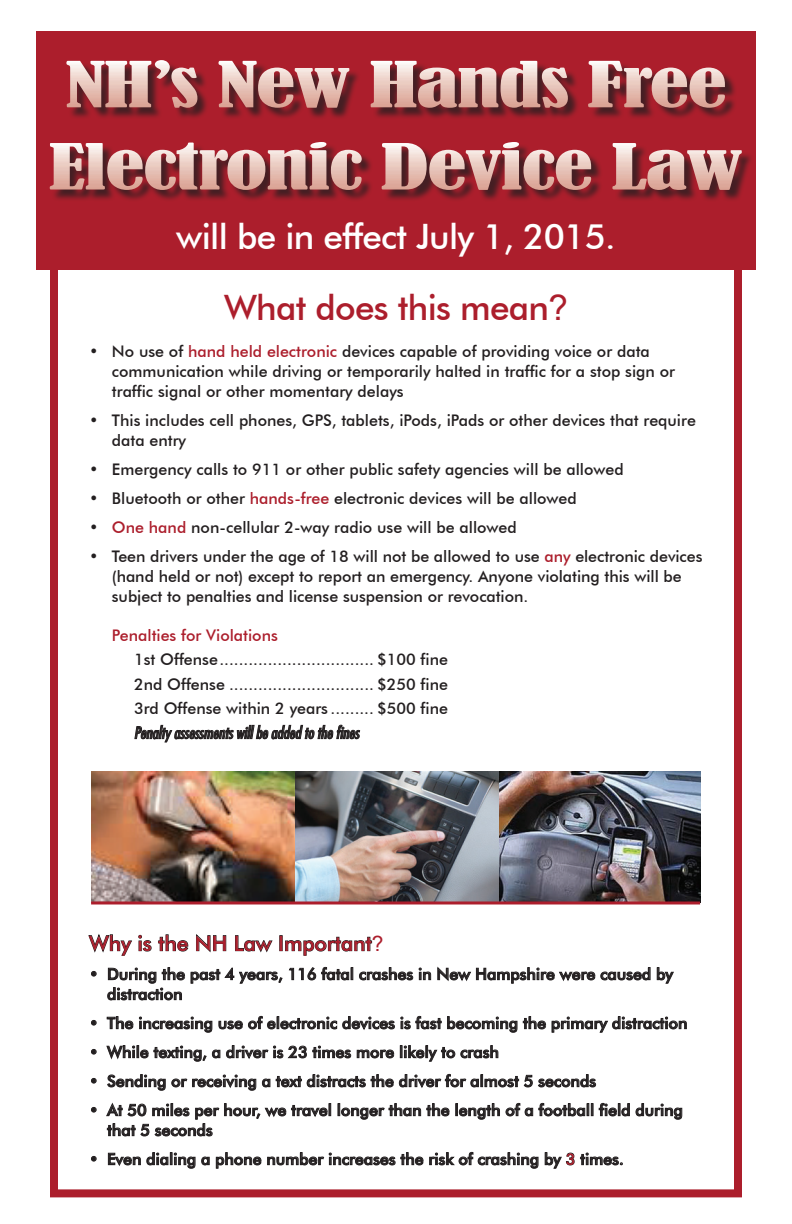
<style>
.page{position:relative;width:792px;height:1224px;background:#fff}
.page>*{position:absolute;margin:0;border:0;box-sizing:border-box;transform-origin:0 0}
.t1{font:condensed 59px/82.2px "Bernard";letter-spacing:-.02em;color:#fff;scale:1.5 1}
.t2{font:500 35px "Futura BT";letter-spacing:-.02em;color:#fff}
.t3{font:500 35px "Futura BT";letter-spacing:-.02em;color:#ac1e2c}
.t4{font:500 21px "Futura BT";color:#ac1e2c}
.t5{font:500 16px/20px "Futura BT";color:#231f20}
.t6{font:italic condensed 16px "Futura";color:#231f20}
.t7{font:500 16px "Futura BT";color:#ac1e2c}
.s1{font-family:"Arial";font-weight:400}
.s2{color:#ac1e2c}
</style>
<div class="page">
<div style="left:50px;top:32px;width:692px;height:1165px;border:8px solid #ac1e2c"></div>
<div style="left:36px;top:32px;width:720px;height:238px;background:#ac1e2c"></div>
<div style="left:68px;top:62px;width:669px;height:58px;background:#231f20;opacity:.75"></div>
<div style="left:51px;top:143px;width:703px;height:59px;background:#231f20;opacity:.75"></div>
<svg style="left:134px;top:725px;width:226px;height:17px"></svg>
<svg style="left:89px;top:934px;width:43px;height:22px"></svg>
<svg style="left:138px;top:935px;width:14px;height:17px"></svg>
<svg style="left:158px;top:934px;width:30px;height:18px"></svg>
<svg style="left:196px;top:935px;width:30px;height:17px"></svg>
<svg style="left:235px;top:935px;width:37px;height:17px"></svg>
<svg style="left:280px;top:936px;width:92px;height:20px"></svg>
<svg style="left:91px;top:971px;width:6px;height:6px"></svg>
<svg style="left:191px;top:968px;width:91px;height:16px"></svg>
<svg style="left:289px;top:967px;width:64px;height:13px"></svg>
<svg style="left:359px;top:967px;width:54px;height:13px"></svg>
<svg style="left:419px;top:968px;width:12px;height:12px"></svg>
<svg style="left:437px;top:967px;width:214px;height:17px"></svg>
<svg style="left:657px;top:967px;width:17px;height:17px"></svg>
<svg style="left:107px;top:967px;width:78px;height:33px"></svg>
<svg style="left:91px;top:1020px;width:6px;height:6px"></svg>
<svg style="left:107px;top:1016px;width:26px;height:13px"></svg>
<svg style="left:139px;top:1017px;width:73px;height:16px"></svg>
<svg style="left:219px;top:1016px;width:327px;height:17px"></svg>
<svg style="left:552px;top:1016px;width:135px;height:17px"></svg>
<svg style="left:91px;top:1049px;width:6px;height:6px"></svg>
<svg style="left:107px;top:1045px;width:113px;height:17px"></svg>
<svg style="left:226px;top:1045px;width:125px;height:14px"></svg>
<svg style="left:357px;top:1049px;width:37px;height:9px"></svg>
<svg style="left:400px;top:1045px;width:98px;height:17px"></svg>
<svg style="left:91px;top:1078px;width:6px;height:6px"></svg>
<svg style="left:107px;top:1074px;width:149px;height:17px"></svg>
<svg style="left:262px;top:1079px;width:8px;height:8px"></svg>
<svg style="left:276px;top:1074px;width:320px;height:14px"></svg>
<svg style="left:91px;top:1107px;width:6px;height:6px"></svg>
<svg style="left:338px;top:1103px;width:112px;height:17px"></svg>
<svg style="left:456px;top:1103px;width:44px;height:17px"></svg>
<svg style="left:506px;top:1103px;width:87px;height:13px"></svg>
<svg style="left:599px;top:1103px;width:31px;height:13px"></svg>
<svg style="left:636px;top:1103px;width:46px;height:17px"></svg>
<svg style="left:106px;top:1103px;width:225px;height:33px"></svg>
<svg style="left:91px;top:1156px;width:6px;height:6px"></svg>
<svg style="left:108px;top:1152px;width:102px;height:17px"></svg>
<svg style="left:216px;top:1152px;width:323px;height:17px"></svg>
<svg style="left:545px;top:1152px;width:78px;height:17px"></svg>
<img style="left:91px;top:772px;width:609px;height:130px">
<hr style="left:91px;top:902px;width:609px;height:2px;background:#ac1e2c">
<h1 class="t1" style="left:49px;top:44px;width:465px">NH’s New Hands Free<br>Electronic Device Law</h1>
<h2 class="t2" style="left:176px;top:215px;width:441px">will be in effect July 1, 2015.</h2>
<h2 class="t3" style="left:224px;top:286px;width:345px">What does this mean<span class="s1">?</span></h2>
<p class="t5" style="left:112px;top:341px;width:565px;text-indent:-23px">• No use of <span class="s2">hand held electronic</span> devices capable of providing voice or data communication while driving or temporarily halted in traffic for a stop sign or traffic signal or other momentary delays</p>
<p class="t5" style="left:112px;top:410px;width:586px;text-indent:-23px">• This includes cell phones, GPS, tablets, iPods, iPads or other devices that require data entry</p>
<p class="t5" style="left:89px;top:459px;width:536px">• Emergency calls to 911 or other public safety agencies will be allowed</p>
<p class="t5" style="left:89px;top:488px;width:489px">• Bluetooth or other <span class="s2">hands-free</span> electronic devices will be allowed</p>
<p class="t5" style="left:89px;top:517px;width:429px">• <span class="s2">One hand</span> non-cellular 2-way radio use will be allowed</p>
<p class="t5" style="left:112px;top:546px;width:592px;text-indent:-23px">• Teen drivers under the age of 18 will not be allowed to use <span class="s2">any</span> electronic devices (hand held or not) except to report an emergency. Anyone violating this will be subject to penalties and license suspension or revocation.</p>
<p class="t7" style="left:112px;top:625px;width:168px">Penalties for Violations</p>
<p class="t5" style="left:134px;top:647px;width:315px;line-height:24.5px;text-align:justify">1st Offense................................ $100 fine 2nd Offense .............................. $250 fine 3rd Offense within 2 years ......... $500 fine</p>
<p class="t6" style="left:134px;top:722px;width:227px">Penalty assessments will be added to the fines</p>
<h3 class="t4" style="left:89px;top:930px;width:296px">Why is the NH Law Important<span class="s1">?</span></h3>
<p class="t5" style="left:107px;top:964px;width:567px;text-indent:-18px">• During the past 4 years, 116 fatal crashes in New Hampshire were caused by distraction</p>
<p class="t5" style="left:89px;top:1013px;width:600px">• The increasing use of electronic devices is fast becoming the primary distraction</p>
<p class="t5" style="left:89px;top:1042px;width:411px">• While texting, a driver is 23 times more likely to crash</p>
<p class="t5" style="left:89px;top:1071px;width:509px">• Sending or receiving a text distracts the driver for almost 5 seconds</p>
<p class="t5" style="left:107px;top:1100px;width:577px;text-indent:-18px">• At 50 miles per hour, we travel longer than the length of a football field during that 5 seconds</p>
<p class="t5" style="left:89px;top:1149px;width:536px">• Even dialing a phone number increases the risk of crashing by <span class="s2">3</span> times.</p>
</div>
